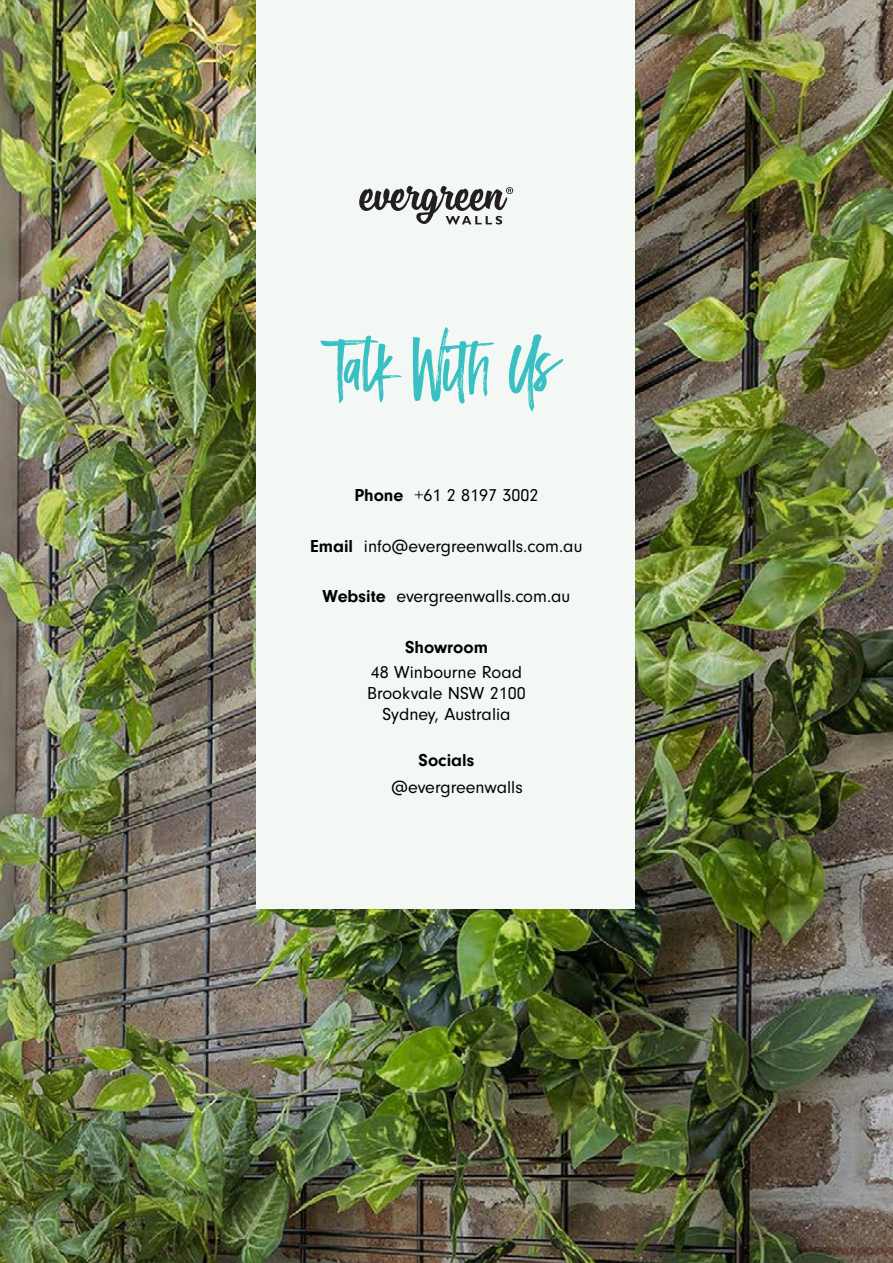
<style>
.page{position:relative;width:893px;height:1263px;background:#fff}
.page>*{position:absolute;margin:0;border:0;box-sizing:border-box;transform-origin:0 0}
.t1{font:67.5px "Black Diamond";letter-spacing:-.01em;color:#39c0c3}
.t2{font:18px/21px "Neuzeit Gro";color:#000;text-align:center}
.t3{font:700 18px "Neuzeit Gro";color:#000}
.s1{font-weight:700}
</style>
<div class="page">
<img style="left:0;top:0;width:893px;height:1263px">
<div style="left:256px;top:0;width:378px;height:908px;background:#f4f8f5"></div>
<svg style="left:359px;top:186px;width:154px;height:39px"></svg>
<h1 class="t1" style="left:334px;top:322px;width:228px">Talk With Us</h1>
<p class="t2" style="left:354px;top:485px;width:186px"><span class="s1">Phone</span> +61 2 8197 3002</p>
<p class="t2" style="left:311px;top:535px;width:273px"><span class="s1">Email</span> info@evergreenwalls.com.au</p>
<p class="t2" style="left:323px;top:586px;width:249px"><span class="s1">Website</span> evergreenwalls.com.au</p>
<p class="t3" style="left:405px;top:637px;width:84px">Showroom</p>
<p class="t2" style="left:367px;top:662px;width:160px">48 Winbourne Road<br>Brookvale NSW 2100<br>Sydney, Australia</p>
<p class="t3" style="left:419px;top:750px;width:57px">Socials</p>
<p class="t2" style="left:391px;top:777px;width:133px">@evergreenwalls</p>
</div>
